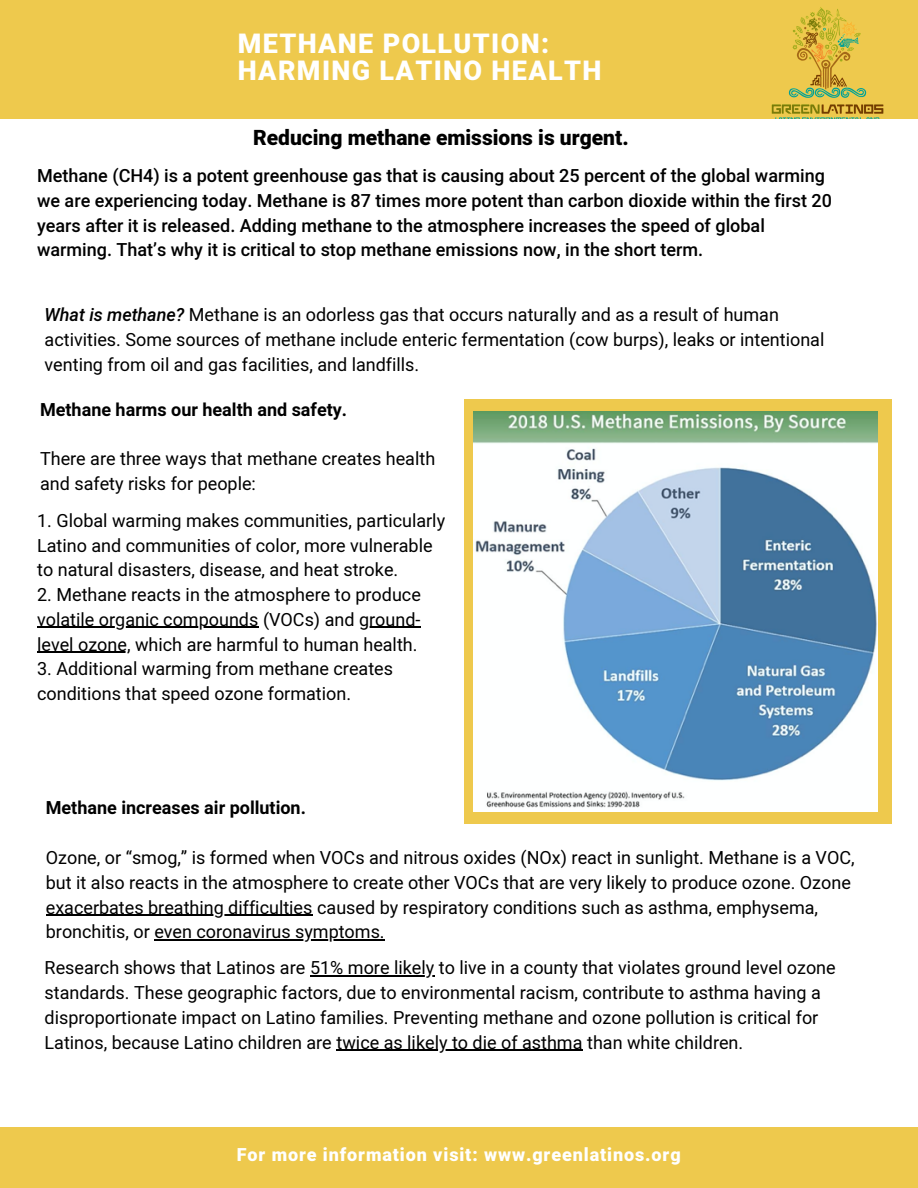
<style>
.page{position:relative;width:918px;height:1188px;background:#fff}
.page>*{position:absolute;margin:0;border:0;box-sizing:border-box;transform-origin:0 0}
.t1{font:900 27px/27px "Mardoto";letter-spacing:.05em;color:#fff}
.t2{font:900 21px "Mardoto";color:#000}
.t3{font:18px/24.8px "Mardoto";color:#000}
.t4{font:500 18px/24.8px "Mardoto";color:#000}
.t5{font:700 18px "Mardoto";color:#000}
.t6{font:900 18px "Mardoto";letter-spacing:.05em;color:#fff}
.s1{font-weight:500;font-style:italic}
</style>
<div class="page">
<div style="left:0;top:0;width:918px;height:118px;background:#eec94d"></div>
<div style="left:0;top:1127px;width:918px;height:61px;background:#eec94d"></div>
<img style="left:771px;top:7px;width:113px;height:111px">
<div style="left:464px;top:400px;width:427px;height:424px;background:#eec94d"></div>
<img style="left:474px;top:411px;width:404px;height:401px">
<hr style="left:46px;top:915px;width:267px;height:1px;background:#000">
<hr style="left:154px;top:939px;width:231px;height:1px;background:#000">
<hr style="left:37px;top:627px;width:222px;height:1px;background:#000">
<hr style="left:359px;top:627px;width:62px;height:1px;background:#000">
<hr style="left:37px;top:652px;width:94px;height:1px;background:#000">
<hr style="left:310px;top:975px;width:124px;height:1px;background:#000">
<hr style="left:337px;top:1050px;width:246px;height:1px;background:#000">
<h1 class="t1" style="left:238px;top:30px;width:365px">METHANE POLLUTION:<br>HARMING LATINO HEALTH</h1>
<p class="t2" style="left:253px;top:126px;width:377px">Reducing methane emissions is urgent.</p>
<p class="t4" style="left:37px;top:164px;width:796px">Methane (CH4) is a potent greenhouse gas that is causing about 25 percent of the global warming we are experiencing today. Methane is 87 times more potent than carbon dioxide within the first 20 years after it is released. Adding methane to the atmosphere increases the speed of global warming. That’s why it is critical to stop methane emissions now, in the short term.</p>
<p class="t3" style="left:45px;top:303px;width:781px"><span class="s1">What is methane?</span> Methane is an odorless gas that occurs naturally and as a result of human activities. Some sources of methane include enteric fermentation (cow burps), leaks or intentional venting from oil and gas facilities, and landfills.</p>
<p class="t5" style="left:40px;top:399px;width:309px">Methane harms our health and safety.</p>
<p class="t3" style="left:40px;top:447px;width:397px">There are three ways that methane creates health and safety risks for people:</p>
<p class="t3" style="left:37px;top:508px;width:410px">1. Global warming makes communities, particularly<br>Latino and communities of color, more vulnerable to natural disasters, disease, and heat stroke.</p>
<p class="t3" style="left:37px;top:582px;width:385px;text-align:justify">2. Methane reacts in the atmosphere to produce volatile organic compounds (VOCs) and ground&shy;level ozone, which are harmful to human health.</p>
<p class="t3" style="left:37px;top:657px;width:357px">3. Additional warming from methane creates conditions that speed ozone formation.</p>
<p class="t5" style="left:46px;top:797px;width:262px">Methane increases air pollution.</p>
<p class="t3" style="left:46px;top:845px;width:810px">Ozone, or “smog,” is formed when VOCs and nitrous oxides (NOx) react in sunlight. Methane is a VOC, but it also reacts in the atmosphere to create other VOCs that are very likely to produce ozone. Ozone exacerbates breathing difficulties caused by respiratory conditions such as asthma, emphysema, bronchitis, or even coronavirus symptoms.</p>
<p class="t3" style="left:45px;top:956px;width:793px">Research shows that Latinos are 51% more likely to live in a county that violates ground level ozone standards. These geographic factors, due to environmental racism, contribute to asthma having a disproportionate impact on Latino families. Preventing methane and ozone pollution is critical for Latinos, because Latino children are twice as likely to die of asthma than white children.</p>
<p class="t6" style="left:237px;top:1144px;width:445px">For more information visit: www.greenlatinos.org</p>
</div>
